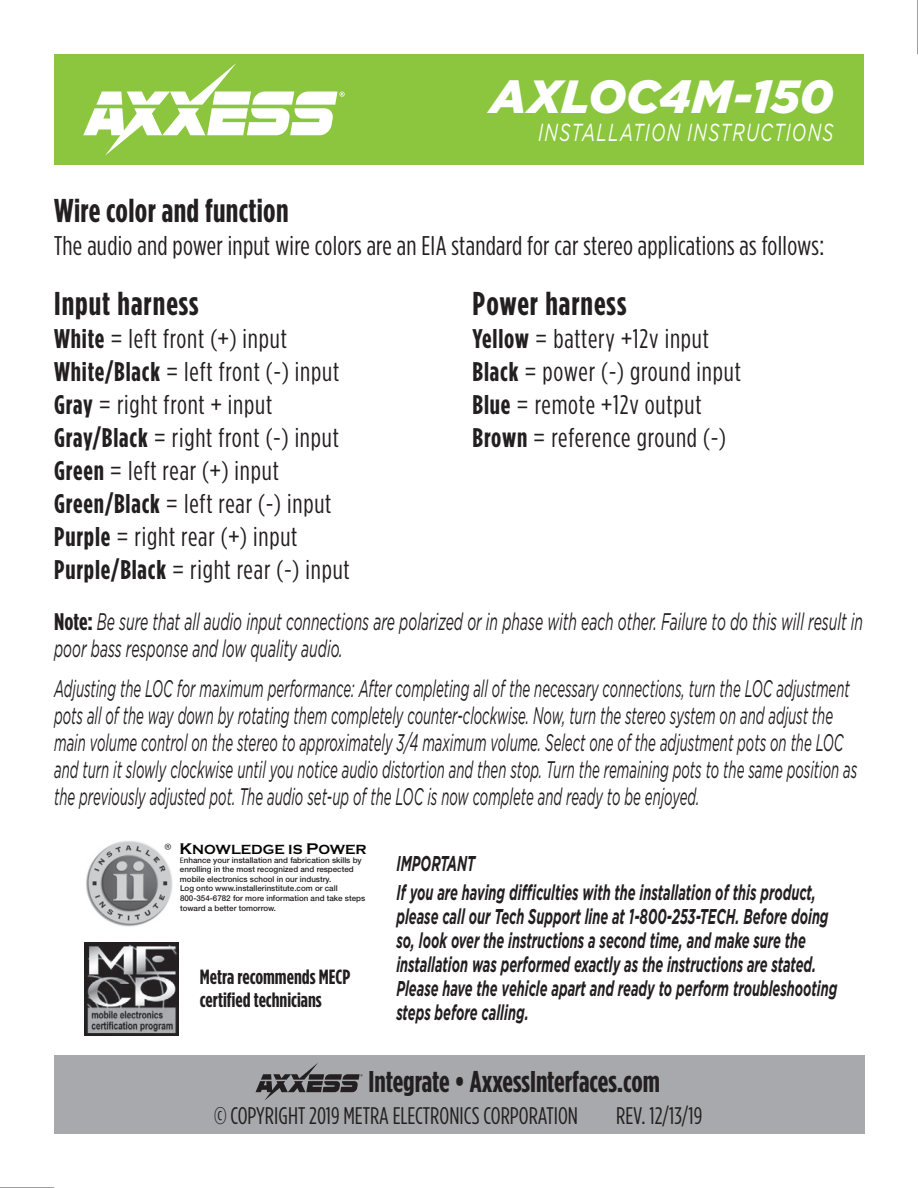
<style>
.page{position:relative;width:918px;height:1188px;background:#fff}
.page>*{position:absolute;margin:0;border:0;box-sizing:border-box;transform-origin:0 0}
.t1{font:italic 900 46.5px "Gotham";color:#fff}
.t2{font:700 33px "Gotham Condensed";letter-spacing:.025em;color:#231f20}
.t3{font:700 30px "Gotham Condensed";color:#231f20}
.t4{font:27px/33px "Gotham Condensed";letter-spacing:.03em;color:#231f20}
.t5{font:27px "Gotham Condensed";letter-spacing:.01em;color:#231f20}
.t6{font:italic 24.6px "Gotham";letter-spacing:.07em;color:#fff;scale:.7 1}
.t7{font:italic 24px/27px "Gotham";color:#231f20;scale:.55 1}
.t8{font:italic 24px/27px "Gotham";color:#231f20;scale:.58 1}
.t9{font:24px "Gotham Condensed";color:#231f20}
.t10{font:italic 700 21.3px/24px "Gotham";color:#231f20;scale:.6 1}
.t11{font:700 20.7px/22.5px "Gotham Condensed";color:#231f20}
.t12{font:700 13.8px "Copperplate Gothic";color:#050504}
.t13{font:13.8px "Myriad";color:#231f20}
.t14{font:500 8.1px/9.6px "Helvetica Neue";color:#231f20}
.s1{font-weight:700}
.s2{font-family:"Gotham Condensed";font-weight:700;font-style:normal}
.s3{font-size:15.9px}
.s4{font-family:"Myriad";font-weight:400}
</style>
<div class="page">
<hr style="left:917px;top:0;width:1px;height:54px;background:#231f20">
<hr style="left:0;top:1187px;width:54px;height:1px;background:#231f20">
<div style="left:54px;top:54px;width:810px;height:111px;background:#8bc63e"></div>
<svg style="left:83px;top:63px;width:262px;height:93px"></svg>
<div style="left:54px;top:1056px;width:810px;height:78px;background:#a8a9ad"></div>
<svg style="left:256px;top:1063px;width:107px;height:37px"></svg>
<img style="left:86px;top:841px;width:87px;height:86px">
<img style="left:84px;top:942px;width:94px;height:94px">
<h1 class="t1" style="left:490px;top:70px;width:345px">AXLOC4M-150</h1>
<p class="t6" style="left:538px;top:119px;width:423px">INSTALLATION INSTRUCTIONS</p>
<h2 class="t2" style="left:54px;top:192px;width:236px">Wire color and function</h2>
<p class="t5" style="left:54px;top:231px;width:772px">The audio and power input wire colors are an EIA standard for car stereo applications as follows:</p>
<h2 class="t2" style="left:54px;top:285px;width:146px">Input harness</h2>
<p class="t4" style="left:54px;top:322px;width:297px"><span class="s1">White</span> = left front (+) input<br><span class="s1">White/Black</span> = left front (-) input<br><span class="s1">Gray</span> = right front + input<br><span class="s1">Gray/Black</span> = right front (-) input<br><span class="s1">Green</span> = left rear (+) input<br><span class="s1">Green/Black</span> = left rear (-) input<br><span class="s1">Purple</span> = right rear (+) input<br><span class="s1">Purple/Black</span> = right rear (-) input</p>
<h2 class="t2" style="left:473px;top:285px;width:155px">Power harness</h2>
<p class="t4" style="left:473px;top:322px;width:270px"><span class="s1">Yellow</span> = battery +12v input<br><span class="s1">Black</span> = power (-) ground input<br><span class="s1">Blue</span> = remote +12v output<br><span class="s1">Brown</span> = reference ground (-)</p>
<p class="t8" style="left:54px;top:608px;width:1396px"><span class="s2">Note:</span> Be sure that all audio input connections are polarized or in phase with each other. Failure to do this will result in poor bass response and low quality audio.</p>
<p class="t7" style="left:54px;top:675px;width:1462px">Adjusting the LOC for maximum performance: After completing all of the necessary connections, turn the LOC adjustment pots all of the way down by rotating them completely counter-clockwise. Now, turn the stereo system on and adjust the main volume control on the stereo to approximately 3/4 maximum volume. Select one of the adjustment pots on the LOC and turn it slowly clockwise until you notice audio distortion and then stop. Turn the remaining pots to the same position as the previously adjusted pot. The audio set-up of the LOC is now complete and ready to be enjoyed.</p>
<p class="t12" style="left:179px;top:842px;width:189px"><span class="s3">K</span>NOWLEDGE IS <span class="s3">P</span>OWER</p>
<p class="t14" style="left:180px;top:855px;width:187px"><span class="s4">E</span>nhance your installation and fabrication skills by enrolling in the most recognized and respected mobile electronics school in our industry.<br>Log onto www.installerinstitute.com or call 800-354-6782 for more information and take steps toward a better tomorrow.</p>
<p class="t13" style="left:165px;top:841px;width:9px">®</p>
<p class="t10" style="left:396px;top:848px;width:701px;line-height:28.8px">IMPORTANT<br>If you are having difficulties with the installation of this product,</p>
<p class="t10" style="left:396px;top:904px;width:737px">please call our Tech Support line at 1-800-253-TECH. Before doing so, look over the instructions a second time, and make sure the installation was performed exactly as the instructions are stated.<br>Please have the vehicle apart and ready to perform troubleshooting steps before calling.</p>
<p class="t11" style="left:200px;top:965px;width:152px">Metra recommends MECP certified technicians</p>
<p class="t3" style="left:369px;top:1064px;width:293px">Integrate • AxxessInterfaces.com</p>
<p class="t9" style="left:214px;top:1103px;width:365px">© COPYRIGHT 2019 METRA ELECTRONICS CORPORATION</p>
<p class="t9" style="left:616px;top:1103px;width:88px">REV. 12/13/19</p>
</div>
